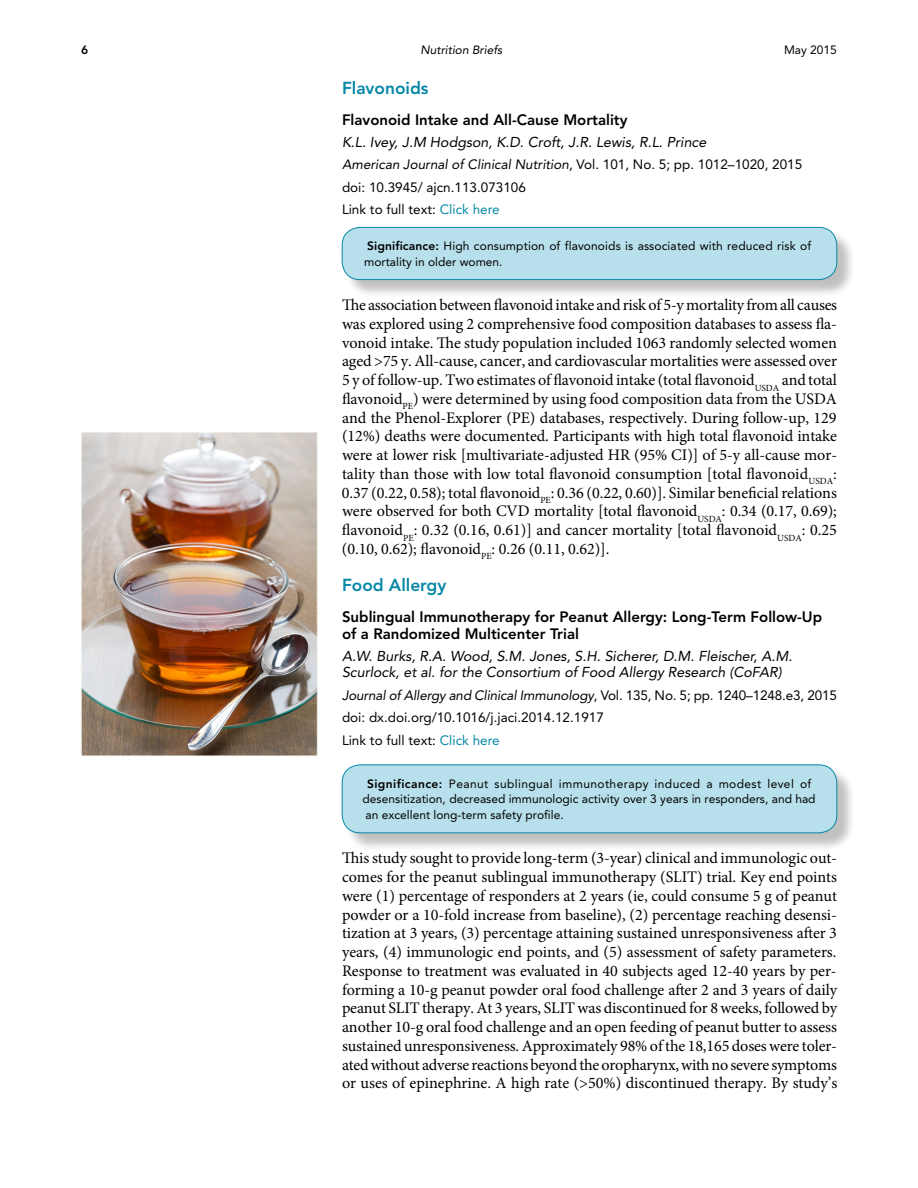
<style>
.page{position:relative;width:918px;height:1188px;background:#fff}
.page>*{position:absolute;margin:0;border:0;box-sizing:border-box;transform-origin:0 0}
.t1{font:800 17.25px "Avenir LT Std";color:#0788a7}
.t2{font:16.2px/18.8px "Minion Pro";letter-spacing:-.005em;color:#000;text-align:justify}
.t3{font:800 15px/17.2px "Avenir LT Std";color:#000}
.t4{font:italic 14.25px/16.5px "Avenir LT Std";color:#000}
.t5{font:13.5px/22.5px "Avenir LT Std";color:#000}
.t6{font:12px/15.8px "Avenir LT Std";color:#000}
.t7{font:italic 12px "Avenir LT Std";color:#000}
.t8{font:800 12px "Avenir LT Std";color:#000}
.s1{font-style:italic}
.s2{color:#0788a7}
.s3{font-weight:800}
</style>
<div class="page">
<img style="left:83px;top:434px;width:233px;height:320px">
<div style="left:81px;top:432px;width:237px;height:324px;border:1px solid #f7fbf2"></div>
<div style="left:344px;top:230px;width:512px;height:68px;background:#000;opacity:.25"></div>
<div style="left:342px;top:227px;width:495px;height:53px;background:#b8e0ec;border-radius:18px"></div>
<div style="left:342px;top:227px;width:495px;height:53px;border:1px solid #0788a7;border-radius:18px"></div>
<div style="left:344px;top:767px;width:512px;height:84px;background:#000;opacity:.25"></div>
<div style="left:342px;top:765px;width:495px;height:68px;background:#b8e0ec;border-radius:18px"></div>
<div style="left:342px;top:765px;width:495px;height:68px;border:1px solid #0788a7;border-radius:18px"></div>
<p class="t8" style="left:81px;top:43px;width:9px">6</p>
<p class="t7" style="left:420px;top:43px;width:83px">Nutrition Briefs</p>
<p class="t6" style="left:784px;top:42px;width:54px">May 2015</p>
<p class="t1" style="left:342px;top:78px;width:88px">Flavonoids</p>
<p class="t3" style="left:342px;top:111px;width:287px">Flavonoid Intake and All-Cause Mortality</p>
<p class="t4" style="left:342px;top:134px;width:366px">K.L. Ivey, J.M Hodgson, K.D. Croft, J.R. Lewis, R.L. Prince</p>
<p class="t5" style="left:342px;top:153px;width:462px"><span class="s1">American Journal of Clinical Nutrition</span>, Vol. 101, No. 5; pp. 1012–1020, 2015 doi: 10.3945/ ajcn.113.073106<br>Link to full text: <span class="s2">Click here</span></p>
<p class="t6" style="left:364px;top:238px;width:449px"><span class="s3">Significance:</span> High consumption of flavonoids is associated with reduced risk of mortality in older women.</p>
<p class="t2" style="left:342px;top:296px;width:497px">The association between flavonoid intake and risk of 5-y mortality from all causes was explored using 2 comprehensive food composition databases to assess fla&shy;vonoid intake. The study population included 1063 randomly selected women aged &gt;75 y. All-cause, cancer, and cardiovascular mortalities were assessed over 5 y of follow-up. Two estimates of flavonoid intake (total flavonoid<sub>USDA</sub> and total flavonoid<sub>PE</sub>) were determined by using food composition data from the USDA and the Phenol-Explorer (PE) databases, respectively. During follow-up, 129 (12%) deaths were documented. Participants with high total flavonoid intake were at lower risk [multivariate-adjusted HR (95% CI)] of 5-y all-cause mor&shy;tality than those with low total flavonoid consumption [total flavonoid<sub>USDA</sub>:<br>0.37 (0.22, 0.58); total flavonoid<sub>PE</sub>: 0.36 (0.22, 0.60)]. Similar beneficial relations were observed for both CVD mortality [total flavonoid<sub>USDA</sub>: 0.34 (0.17, 0.69); flavonoid<sub>PE</sub>: 0.32 (0.16, 0.61)] and cancer mortality [total flavonoid<sub>USDA</sub>: 0.25 (0.10, 0.62); flavonoid<sub>PE</sub>: 0.26 (0.11, 0.62)].</p>
<p class="t1" style="left:342px;top:575px;width:106px">Food Allergy</p>
<p class="t3" style="left:342px;top:608px;width:482px">Sublingual Immunotherapy for Peanut Allergy: Long-Term Follow-Up of a Randomized Multicenter Trial</p>
<p class="t4" style="left:342px;top:648px;width:452px">A.W. Burks, R.A. Wood, S.M. Jones, S.H. Sicherer, D.M. Fleischer, A.M.<br>Scurlock, et al. for the Consortium of Food Allergy Research (CoFAR)</p>
<p class="t5" style="left:342px;top:684px;width:497px"><span class="s1">Journal of Allergy and Clinical Immunology</span>, Vol. 135, No. 5; pp. 1240–1248.e3, 2015 doi: dx.doi.org/10.1016/j.jaci.2014.12.1917<br>Link to full text: <span class="s2">Click here</span></p>
<p class="t6" style="left:363px;top:776px;width:455px;text-indent:4px"><span class="s3">Significance:</span> Peanut sublingual immunotherapy induced a modest level of desensitization, decreased immunologic activity over 3 years in responders, and had an excellent long-term safety profile.</p>
<p class="t2" style="left:342px;top:849px;width:497px">This study sought to provide long-term (3-year) clinical and immunologic out&shy;comes for the peanut sublingual immunotherapy (SLIT) trial. Key end points were (1) percentage of responders at 2 years (ie, could consume 5 g of peanut powder or a 10-fold increase from baseline), (2) percentage reaching desensi&shy;tization at 3 years, (3) percentage attaining sustained unresponsiveness after 3 years, (4) immunologic end points, and (5) assessment of safety parameters.<br>Response to treatment was evaluated in 40 subjects aged 12-40 years by per&shy;forming a 10-g peanut powder oral food challenge after 2 and 3 years of daily peanut SLIT therapy. At 3 years, SLIT was discontinued for 8 weeks, followed by another 10-g oral food challenge and an open feeding of peanut butter to assess sustained unresponsiveness. Approximately 98% of the 18,165 doses were toler&shy;ated without adverse reactions beyond the oropharynx, with no severe symptoms or uses of epinephrine. A high rate (&gt;50%) discontinued therapy. By study’s</p>
</div>
